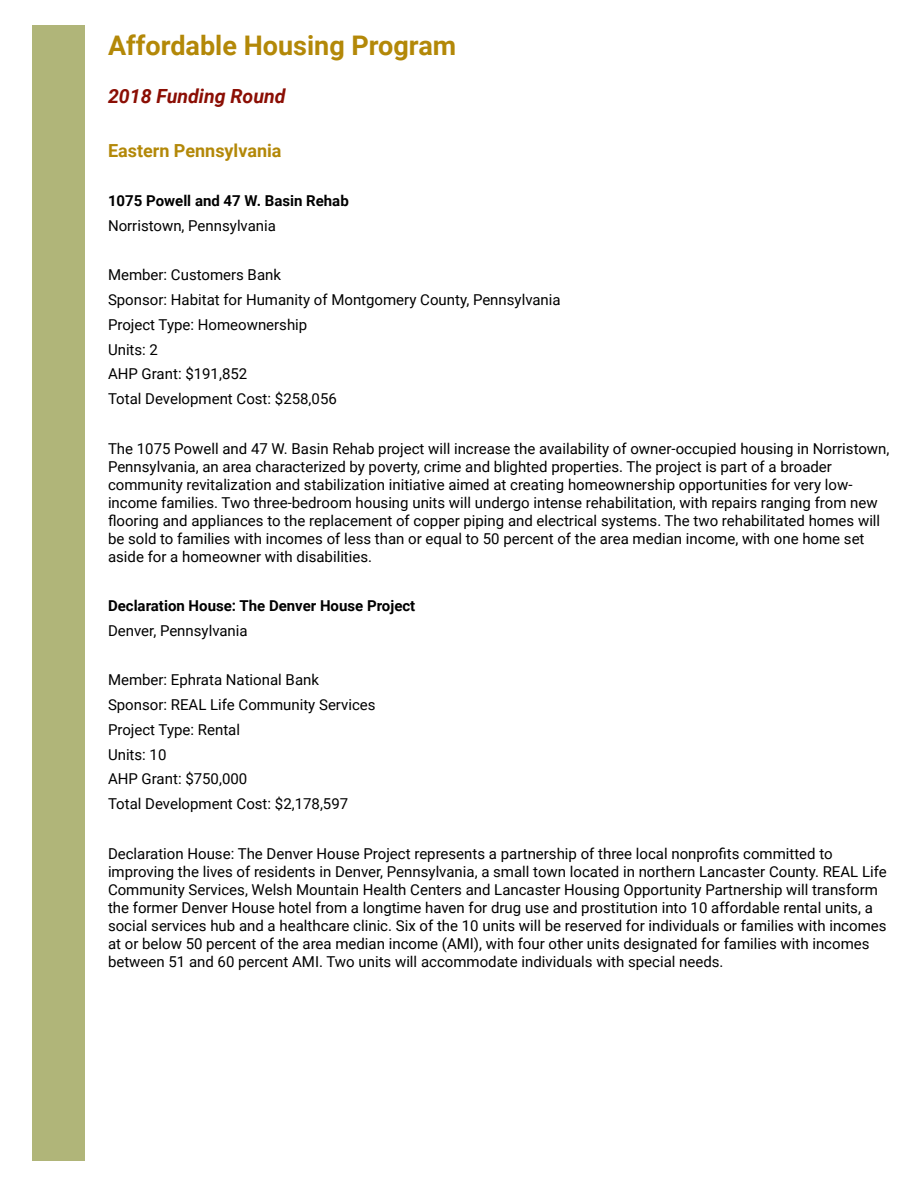
<style>
.page{position:relative;width:918px;height:1188px;background:#fff}
.page>*{position:absolute;margin:0;border:0;box-sizing:border-box;transform-origin:0 0}
.t1{font:700 27px "Roboto";color:#b38808}
.t2{font:italic 700 19.5px "Roboto";color:#8b0e04}
.t3{font:700 18px "Roboto";color:#b38808}
.t4{font:15px/18px "Roboto";color:#000}
.t5{font:700 15px "Roboto";color:#000}
</style>
<div class="page">
<div style="left:32px;top:26px;width:53px;height:1135px;background:#b0b579"></div>
<h1 class="t1" style="left:108px;top:27px;width:350px">Affordable Housing Program</h1>
<h2 class="t2" style="left:108px;top:83px;width:179px">2018 Funding Round</h2>
<p class="t3" style="left:108px;top:138px;width:175px">Eastern Pennsylvania</p>
<p class="t5" style="left:108px;top:190px;width:242px">1075 Powell and 47 W. Basin Rehab</p>
<p class="t4" style="left:108px;top:216px;width:170px">Norristown, Pennsylvania</p>
<p class="t4" style="left:108px;top:262px;width:454px;line-height:24.8px">Member: Customers Bank<br>Sponsor: Habitat for Humanity of Montgomery County, Pennsylvania<br>Project Type: Homeownership<br>Units: 2<br>AHP Grant: $191,852<br>Total Development Cost: $258,056</p>
<p class="t4" style="left:108px;top:439px;width:783px">The 1075 Powell and 47 W. Basin Rehab project will increase the availability of owner-occupied housing in Norristown, Pennsylvania, an area characterized by poverty, crime and blighted properties. The project is part of a broader community revitalization and stabilization initiative aimed at creating homeownership opportunities for very low&shy;income families. Two three-bedroom housing units will undergo intense rehabilitation, with repairs ranging from new flooring and appliances to the replacement of copper piping and electrical systems. The two rehabilitated homes will be sold to families with incomes of less than or equal to 50 percent of the area median income, with one home set aside for a homeowner with disabilities.</p>
<p class="t5" style="left:108px;top:595px;width:309px">Declaration House: The Denver House Project</p>
<p class="t4" style="left:108px;top:621px;width:141px">Denver, Pennsylvania</p>
<p class="t4" style="left:108px;top:667px;width:269px;line-height:24.8px">Member: Ephrata National Bank<br>Sponsor: REAL Life Community Services<br>Project Type: Rental<br>Units: 10<br>AHP Grant: $750,000<br>Total Development Cost: $2,178,597</p>
<p class="t4" style="left:108px;top:844px;width:780px">Declaration House: The Denver House Project represents a partnership of three local nonprofits committed to improving the lives of residents in Denver, Pennsylvania, a small town located in northern Lancaster County. REAL Life Community Services, Welsh Mountain Health Centers and Lancaster Housing Opportunity Partnership will transform the former Denver House hotel from a longtime haven for drug use and prostitution into 10 affordable rental units, a social services hub and a healthcare clinic. Six of the 10 units will be reserved for individuals or families with incomes at or below 50 percent of the area median income (AMI), with four other units designated for families with incomes between 51 and 60 percent AMI. Two units will accommodate individuals with special needs.</p>
</div>
